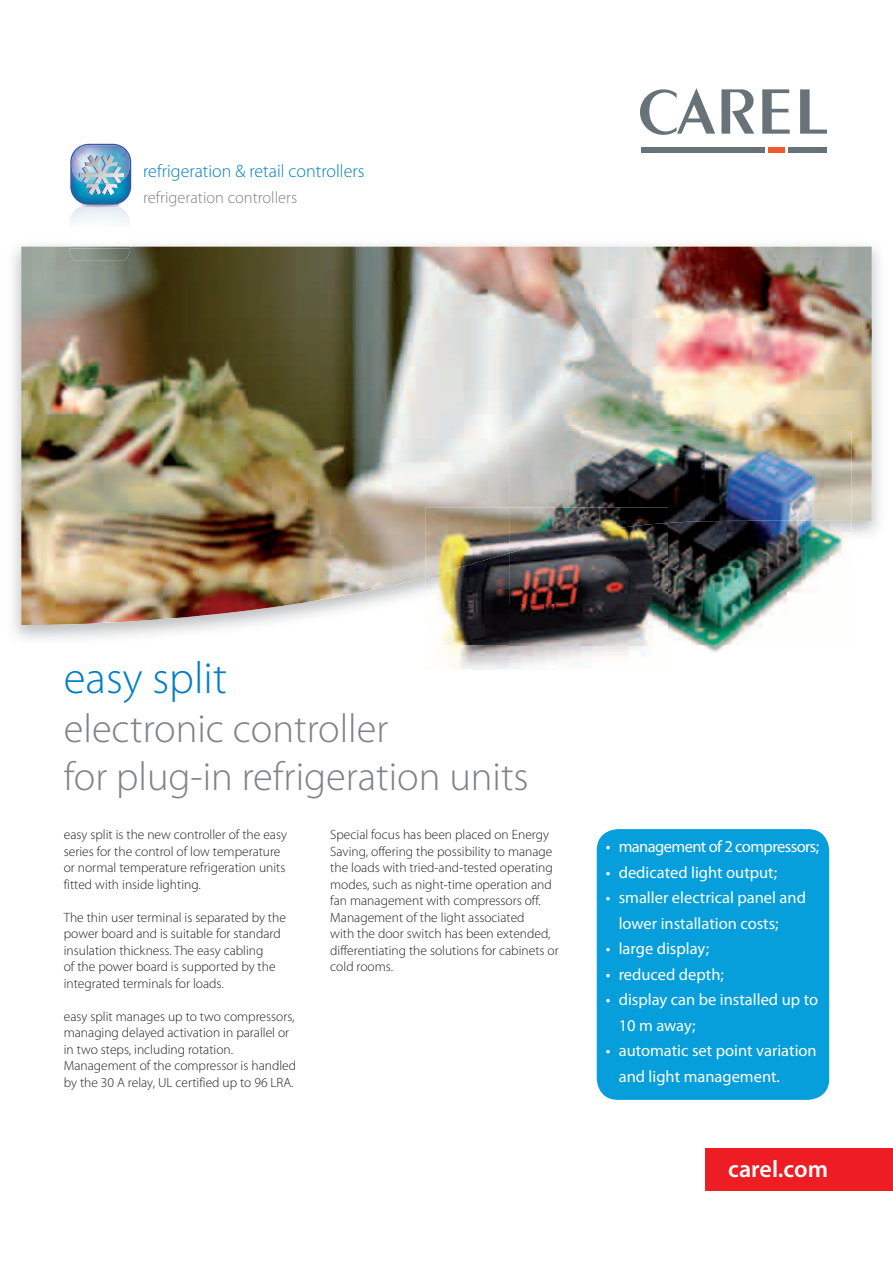
<style>
.page{position:relative;width:893px;height:1263px;background:#fff}
.page>*{position:absolute;margin:0;border:0;box-sizing:border-box;transform-origin:0 0}
.t1{font:300 45px "Myriad Pro";color:#007ec5}
.t2{font:300 40.5px/48.6px "Myriad Pro";color:#808285}
.t3{font:600 24px "Myriad Pro";color:#fff}
.t4{font:300 18px "Myriad Pro";color:#007ec5}
.t5{font:16.5px/25.5px "Myriad Pro";color:#fff}
.t6{font:16.5px "Myriad Pro";letter-spacing:-.035em;color:#fff}
.t7{font:300 16.5px "Myriad Pro";color:#808285}
.t8{font:300 13.5px/16.5px "Myriad Pro";color:#231f20}
</style>
<div class="page">
<div style="left:706px;top:1148px;width:187px;height:43px;background:#ee1d23"></div>
<svg style="left:721px;top:89px;width:33px;height:45px"></svg>
<svg style="left:762px;top:89px;width:28px;height:45px"></svg>
<svg style="left:800px;top:89px;width:27px;height:45px"></svg>
<svg style="left:640px;top:88px;width:75px;height:47px"></svg>
<div style="left:641px;top:147px;width:124px;height:6px;background:#687379"></div>
<div style="left:768px;top:147px;width:17px;height:6px;background:#f15b2e"></div>
<div style="left:788px;top:147px;width:39px;height:6px;background:#687379"></div>
<img style="left:21px;top:247px;width:851px;height:378px">
<img style="left:69px;top:207px;width:61px;height:53px">
<img style="left:81px;top:205px;width:40px;height:3px">
<img style="left:126px;top:149px;width:4px;height:34px">
<svg style="left:70px;top:144px;width:56px;height:61px;background:#78aaca"></svg>
<div style="left:597px;top:829px;width:232px;height:271px;background:#069edb;border-radius:21px"></div>
<img style="left:702px;top:645px;width:24px;height:7px">
<img style="left:668px;top:521px;width:183px;height:124px">
<img style="left:509px;top:431px;width:196px;height:92px">
<img style="left:705px;top:431px;width:146px;height:90px">
<img style="left:425px;top:577px;width:84px;height:92px">
<img style="left:425px;top:507px;width:84px;height:70px">
<img style="left:509px;top:553px;width:159px;height:115px">
<img style="left:509px;top:507px;width:159px;height:46px">
<h3 class="t4" style="left:143px;top:161px;width:223px">refrigeration &amp; retail controllers</h3>
<p class="t7" style="left:143px;top:188px;width:156px">refrigeration controllers</p>
<h1 class="t1" style="left:64px;top:653px;width:165px">easy split</h1>
<h2 class="t2" style="left:64px;top:704px;width:466px">electronic controller<br>for plug-in refrigeration units</h2>
<p class="t8" style="left:64px;top:827px;width:225px">easy split is the new controller of the easy series for the control of low temperature or normal temperature refrigeration units fitted with inside lighting.</p>
<p class="t8" style="left:64px;top:909px;width:224px">The thin user terminal is separated by the power board and is suitable for standard insulation thickness. The easy cabling<br>of the power board is supported by the integrated terminals for loads.</p>
<p class="t8" style="left:64px;top:1008px;width:234px">easy split manages up to two compressors, managing delayed activation in parallel or in two steps, including rotation.<br>Management of the compressor is handled by the 30 A relay, UL certified up to 96 LRA.</p>
<p class="t8" style="left:330px;top:827px;width:230px">Special focus has been placed on Energy Saving, offering the possibility to manage the loads with tried-and-tested operating modes, such as night-time operation and fan management with compressors off.<br>Management of the light associated<br>with the door switch has been extended, differentiating the solutions for cabinets or cold rooms.</p>
<p class="t6" style="left:606px;top:836px;width:215px">• management of 2 compressors;</p>
<p class="t5" style="left:606px;top:859px;width:173px">• dedicated light output;</p>
<p class="t5" style="left:619px;top:885px;width:189px;text-indent:-13px">• smaller electrical panel and lower installation costs;</p>
<p class="t5" style="left:606px;top:936px;width:105px">• large display;</p>
<p class="t5" style="left:606px;top:961px;width:120px">• reduced depth;</p>
<p class="t5" style="left:619px;top:987px;width:201px;text-indent:-13px">• display can be installed up to<br>10 m away;</p>
<p class="t5" style="left:619px;top:1038px;width:200px;text-indent:-13px">• automatic set point variation and light management.</p>
<h3 class="t3" style="left:728px;top:1153px;width:101px">carel.com</h3>
</div>
